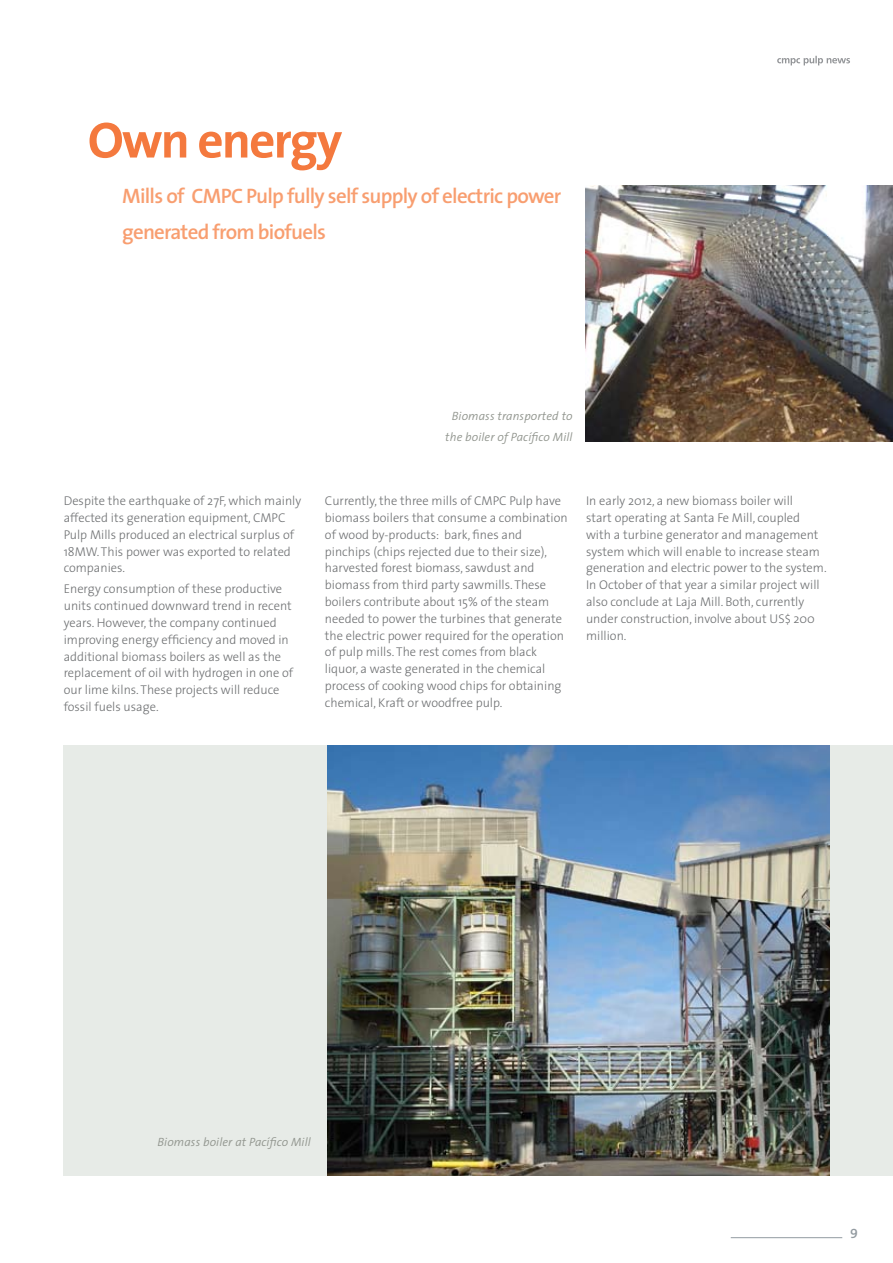
<style>
.page{position:relative;width:893px;height:1263px;background:#fff}
.page>*{position:absolute;margin:0;border:0;box-sizing:border-box;transform-origin:0 0}
.t1{font:700 51px "The Sans";letter-spacing:-.035em;color:#f4793e}
.t2{font:600 21px/36px "The Sans";letter-spacing:-.035em;color:#f89e70}
.t3{font:13.5px "The Sans Semi Bold Caps";color:#939ba1}
.t4{font:300 12.75px/16.8px "The Sans";color:#6d6f71}
.t5{font:italic 300 12px/21px "The Sans";letter-spacing:.01em;color:#91958e;text-align:center}
</style>
<div class="page">
<div style="left:64px;top:746px;width:829px;height:430px;background:#e7ebe7"></div>
<img style="left:327px;top:746px;width:502px;height:430px">
<svg style="left:777px;top:56px;width:73px;height:9px"></svg>
<hr style="left:731px;top:1237px;width:111px;height:1px;background:#939ba1">
<img style="left:585px;top:186px;width:308px;height:256px">
<h1 class="t1" style="left:88px;top:98px;width:256px">Own energy</h1>
<h2 class="t2" style="left:122px;top:177px;width:441px">Mills of CMPC Pulp fully self supply of electric power generated from biofuels</h2>
<p class="t4" style="left:64px;top:492px;width:239px">Despite the earthquake of 27F, which mainly affected its generation equipment, CMPC Pulp Mills produced an electrical surplus of 18MW. This power was exported to related companies.</p>
<p class="t4" style="left:64px;top:580px;width:231px">Energy consumption of these productive units continued downward trend in recent years. However, the company continued improving energy efficiency and moved in additional biomass boilers as well as the replacement of oil with hydrogen in one of our lime kilns. These projects will reduce fossil fuels usage.</p>
<p class="t5" style="left:445px;top:405px;width:129px">Biomass transported to the boiler of Pacífico Mill</p>
<p class="t4" style="left:325px;top:492px;width:244px">Currently, the three mills of CMPC Pulp have biomass boilers that consume a combination of wood by-products: bark, fines and pinchips (chips rejected due to their size), harvested forest biomass, sawdust and biomass from third party sawmills. These boilers contribute about 15% of the steam needed to power the turbines that generate the electric power required for the operation of pulp mills. The rest comes from black liquor, a waste generated in the chemical process of cooking wood chips for obtaining chemical, Kraft or woodfree pulp.</p>
<p class="t4" style="left:586px;top:492px;width:242px">In early 2012, a new biomass boiler will<br>start operating at Santa Fe Mill, coupled with a turbine generator and management system which will enable to increase steam generation and electric power to the system.<br>In October of that year a similar project will also conclude at Laja Mill. Both, currently under construction, involve about US$ 200 million.</p>
<p class="t5" style="left:157px;top:1131px;width:155px">Biomass boiler at Pacífico Mill</p>
<p class="t3" style="left:850px;top:1222px;width:9px">9</p>
</div>
